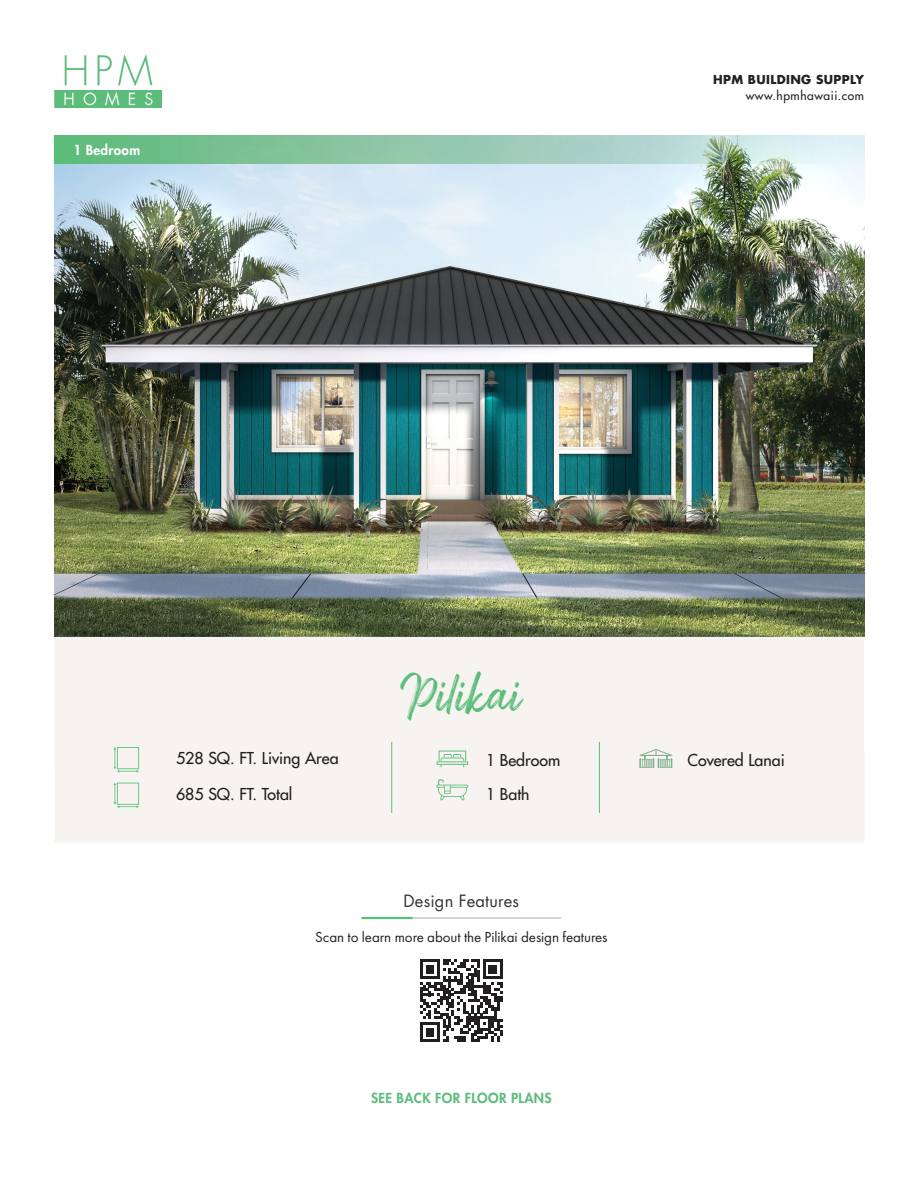
<style>
.page{position:relative;width:918px;height:1188px;background:#fff}
.page>*{position:absolute;margin:0;border:0;box-sizing:border-box;transform-origin:0 0}
.t1{font:46.8px "Arsilon";letter-spacing:.01em;color:#5bbd7a}
.t2{font:16.5px "Futura Std";letter-spacing:.01em;color:#323332}
.t3{font:500 15.9px "Futura Std";color:#1e1f1f}
.t4{font:500 15.9px "Futura Std";color:#1f2020}
.Bullet{font:15px "Futura PT";letter-spacing:-.005em;color:#231f20}
.t5{font:800 13.5px "Futura Std";letter-spacing:.025em;color:#5bbd7a}
.t6{font:800 13.5px "Futura Std";letter-spacing:.025em;color:#fff}
.t7{font:700 12px "Futura Std";letter-spacing:.03em;color:#212122}
.t8{font:500 12px "Futura Std";letter-spacing:.045em;color:#212122}
</style>
<div class="page">
<img style="left:54px;top:54px;width:108px;height:54px">
<hr style="left:361px;top:918px;width:200px;height:1px;background:#aaabab">
<hr style="left:361px;top:917px;width:51px;height:2px;background:#5bbd7a">
<div style="left:54px;top:636px;width:810px;height:206px;background:#f7f3f0"></div>
<svg style="left:420px;top:959px;width:83px;height:83px"></svg>
<svg style="left:114px;top:747px;width:25px;height:26px"></svg>
<svg style="left:114px;top:783px;width:25px;height:25px"></svg>
<svg style="left:437px;top:751px;width:31px;height:16px"></svg>
<svg style="left:436px;top:779px;width:32px;height:21px"></svg>
<hr style="left:391px;top:742px;width:1px;height:71px;background:#5bbd7a">
<hr style="left:599px;top:742px;width:1px;height:71px;background:#5bbd7a">
<img style="left:54px;top:163px;width:810px;height:473px">
<svg style="left:54px;top:135px;width:810px;height:28px;background:#99ccb1"></svg>
<img style="left:639px;top:750px;width:33px;height:18px">
<p class="t6" style="left:73px;top:141px;width:68px">1 Bedroom</p>
<p class="t6" style="left:73px;top:141px;width:9px">5</p>
<p class="t7" style="left:713px;top:71px;width:152px">HPM BUILDING SUPPLY</p>
<p class="t8" style="left:746px;top:89px;width:120px">www.hpmhawaii.com</p>
<p class="t3" style="left:176px;top:748px;width:164px">528 SQ. FT. Living Area</p>
<p class="t3" style="left:176px;top:784px;width:118px">685 SQ. FT. Total</p>
<p class="t1" style="left:400px;top:666px;width:123px">Pilikai</p>
<p class="t3" style="left:486px;top:750px;width:76px">1 Bedroom</p>
<p class="t4" style="left:486px;top:784px;width:45px">1 Bath</p>
<p class="t2" style="left:404px;top:890px;width:117px">Design Features</p>
<p class="Bullet" style="left:315px;top:928px;width:294px">Scan to learn more about the Pilikai design features</p>
<p class="t5" style="left:371px;top:1089px;width:182px">SEE BACK FOR FLOOR PLANS</p>
<p class="t3" style="left:687px;top:750px;width:99px">Covered Lanai</p>
</div>
